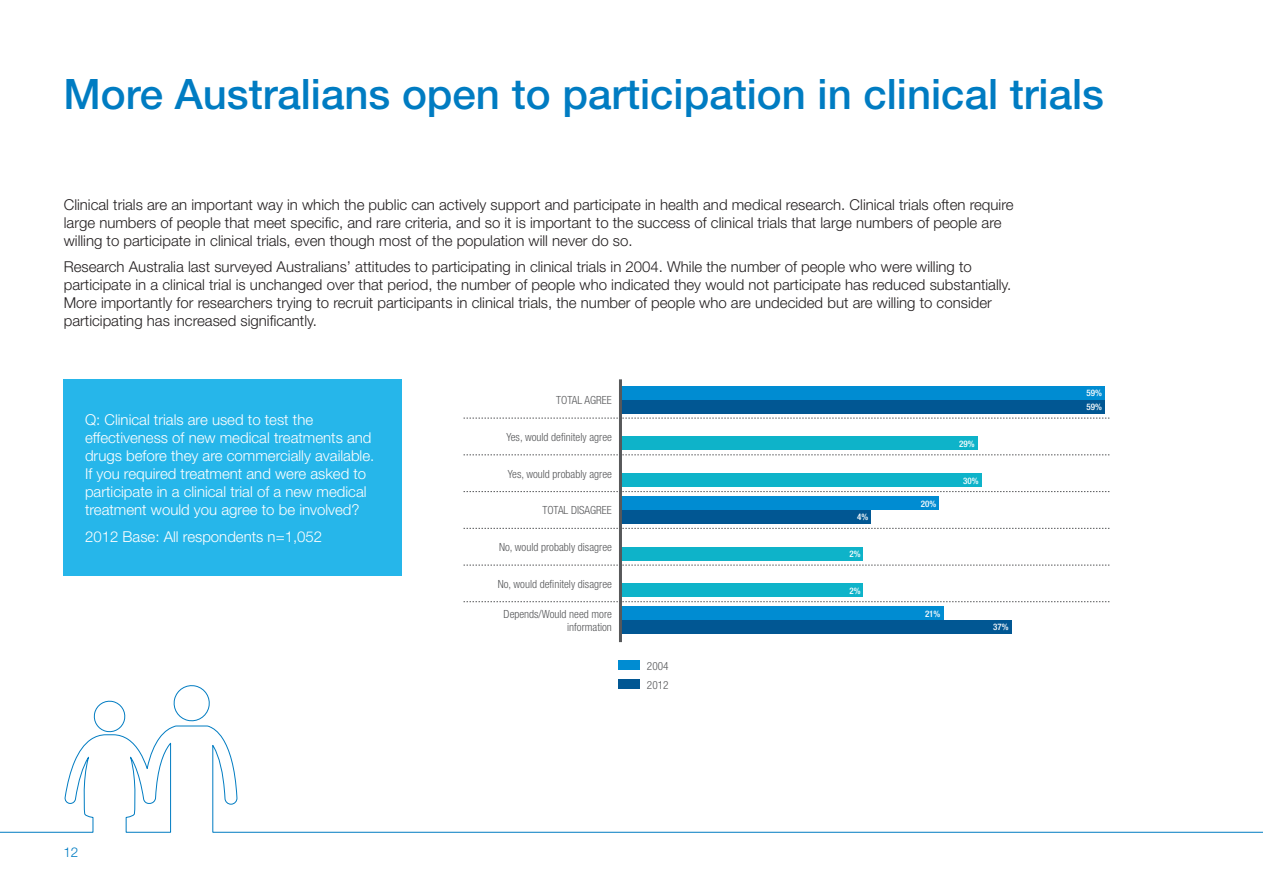
<style>
.page{position:relative;width:1263px;height:893px;background:#fff}
.page>*{position:absolute;margin:0;border:0;box-sizing:border-box;transform-origin:0 0}
.OP_Blue_Head{font:500 42px "Helvetica Neue";color:#007cc2}
.OP_Text{font:300 15px/18px "Helvetica Neue";color:#231f20}
.OP_text_white_Qs{font:300 15px/18px "Helvetica Neue";color:#fff}
.t1{font:300 13.5px "Helvetica Neue";color:#007cc2}
.GRAPH_-_text_grey{font:300 condensed 11.25px/12.5px "Helvetica Neue";color:#57585a;text-align:right}
.percentage{font:500 condensed 9px "Helvetica Neue";color:#fff}
</style>
<div class="page">
<div style="left:64px;top:379px;width:338px;height:197px;background:#26b6ea"></div>
<svg style="left:463px;top:418px;width:646px;height:1px"></svg>
<svg style="left:463px;top:565px;width:646px;height:1px"></svg>
<svg style="left:463px;top:601px;width:646px;height:1px"></svg>
<svg style="left:463px;top:455px;width:646px;height:1px"></svg>
<svg style="left:463px;top:491px;width:646px;height:1px"></svg>
<svg style="left:463px;top:528px;width:646px;height:1px"></svg>
<div style="left:620px;top:400px;width:485px;height:13px;background:#015793"></div>
<div style="left:620px;top:620px;width:392px;height:14px;background:#015793"></div>
<div style="left:620px;top:547px;width:243px;height:13px;background:#0eb3c9"></div>
<div style="left:620px;top:583px;width:243px;height:14px;background:#0eb3c9"></div>
<div style="left:620px;top:510px;width:251px;height:14px;background:#015793"></div>
<div style="left:620px;top:473px;width:362px;height:14px;background:#0eb3c9"></div>
<div style="left:620px;top:436px;width:358px;height:14px;background:#0eb3c9"></div>
<div style="left:620px;top:386px;width:485px;height:14px;background:#008cd2"></div>
<div style="left:620px;top:606px;width:324px;height:14px;background:#008cd2"></div>
<div style="left:620px;top:496px;width:319px;height:14px;background:#008cd2"></div>
<hr style="left:619px;top:379px;width:3px;height:263px;background:#57585a">
<div style="left:619px;top:661px;width:21px;height:9px;background:#008cd2"></div>
<div style="left:619px;top:680px;width:21px;height:9px;background:#015793"></div>
<svg style="left:0;top:683px;width:1263px;height:150px"></svg>
<p class="OP_Blue_Head" style="left:63px;top:69px;width:1042px">More Australians open to participation in clinical trials</p>
<p class="OP_Text" style="left:64px;top:195px;width:951px">Clinical trials are an important way in which the public can actively support and participate in health and medical research. Clinical trials often require large numbers of people that meet specific, and rare criteria, and so it is important to the success of clinical trials that large numbers of people are willing to participate in clinical trials, even though most of the population will never do so.</p>
<p class="OP_Text" style="left:64px;top:257px;width:949px">Research Australia last surveyed Australians’ attitudes to participating in clinical trials in 2004. While the number of people who were willing to participate in a clinical trial is unchanged over that period, the number of people who indicated they would not participate has reduced substantially.<br>More importantly for researchers trying to recruit participants in clinical trials, the number of people who are undecided but are willing to consider participating has increased significantly.</p>
<p class="OP_text_white_Qs" style="left:85px;top:411px;width:291px">Q: Clinical trials are used to test the effectiveness of new medical treatments and drugs before they are commercially available.<br>If you required treatment and were asked to participate in a clinical trial of a new medical treatment would you agree to be involved?</p>
<p class="OP_text_white_Qs" style="left:85px;top:527px;width:239px">2012 Base: All respondents n=1,052</p>
<p class="t1" style="left:63px;top:844px;width:17px">12</p>
<p class="GRAPH_-_text_grey" style="left:556px;top:394px;width:57px">TOTAL AGREE</p>
<p class="GRAPH_-_text_grey" style="left:506px;top:431px;width:107px">Yes, would definitely agree</p>
<p class="GRAPH_-_text_grey" style="left:508px;top:467px;width:106px">Yes, would probably agree</p>
<p class="GRAPH_-_text_grey" style="left:542px;top:504px;width:71px">TOTAL DISAGREE</p>
<p class="GRAPH_-_text_grey" style="left:499px;top:541px;width:114px">No, would probably disagree</p>
<p class="GRAPH_-_text_grey" style="left:498px;top:578px;width:116px">No, would definitely disagree</p>
<p class="GRAPH_-_text_grey" style="left:504px;top:608px;width:110px">Depends/Would need more information</p>
<p class="GRAPH_-_text_grey" style="left:647px;top:659px;width:23px">2004</p>
<p class="GRAPH_-_text_grey" style="left:647px;top:679px;width:23px">2012</p>
<p class="percentage" style="left:857px;top:512px;width:13px">4%</p>
<p class="percentage" style="left:849px;top:548px;width:13px">2%</p>
<p class="percentage" style="left:849px;top:585px;width:13px">2%</p>
<p class="percentage" style="left:921px;top:498px;width:17px">20%</p>
<p class="percentage" style="left:959px;top:438px;width:17px">29%</p>
<p class="percentage" style="left:963px;top:475px;width:17px">30%</p>
<p class="percentage" style="left:925px;top:608px;width:17px">21%</p>
<p class="percentage" style="left:993px;top:622px;width:17px">37%</p>
<p class="percentage" style="left:1086px;top:388px;width:17px">59%</p>
<p class="percentage" style="left:1086px;top:401px;width:17px">59%</p>
</div>
